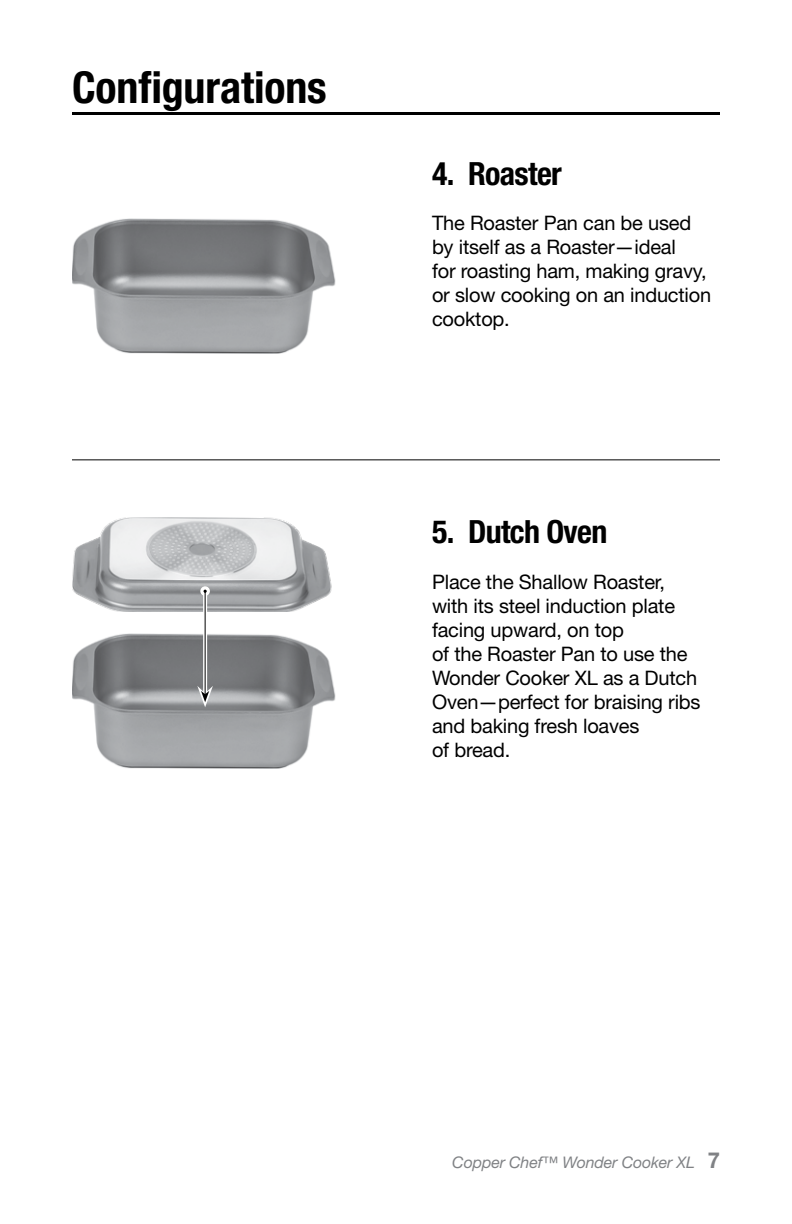
<style>
.page{position:relative;width:792px;height:1224px;background:#fff}
.page>*{position:absolute;margin:0;border:0;box-sizing:border-box;transform-origin:0 0}
.t1{font:700 condensed 44px "Helvetica Neue LT Std";letter-spacing:-.005em;color:#000}
.t2{font:700 condensed 32px "Helvetica Neue LT Std";letter-spacing:-.02em;color:#000}
.t3{font:20px/24px "Helvetica Neue LT Std";letter-spacing:-.01em;color:#000}
.t4{font:italic 16px "Helvetica Neue LT Std";letter-spacing:-.01em;color:#808285}
.s1{font-weight:700;font-style:normal;font-size:22px}
</style>
<div class="page">
<hr style="left:72px;top:112px;width:648px;height:3px;background:#000">
<img style="left:72px;top:219px;width:264px;height:135px">
<img style="left:72px;top:634px;width:264px;height:135px">
<hr style="left:72px;top:459px;width:648px;height:1px;background:#000">
<img style="left:72px;top:517px;width:260px;height:95px">
<svg style="left:203px;top:596px;width:4px;height:90px"></svg>
<svg style="left:200px;top:586px;width:10px;height:10px"></svg>
<hr style="left:205px;top:591px;width:1px;height:103px;background:#000">
<svg style="left:197px;top:686px;width:16px;height:21px"></svg>
<h1 class="t1" style="left:72px;top:61px;width:256px">Configurations</h1>
<h2 class="t2" style="left:432px;top:154px;width:131px">4. Roaster</h2>
<p class="t3" style="left:432px;top:211px;width:281px">The Roaster Pan can be used by itself as a Roaster—ideal<br>for roasting ham, making gravy, or slow cooking on an induction cooktop.</p>
<h2 class="t2" style="left:432px;top:513px;width:177px">5. Dutch Oven</h2>
<p class="t3" style="left:432px;top:569px;width:270px">Place the Shallow Roaster, with its steel induction plate facing upward, on top<br>of the Roaster Pan to use the<br>Wonder Cooker XL as a Dutch<br>Oven—perfect for braising ribs and baking fresh loaves<br>of bread.</p>
<p class="t4" style="left:452px;top:1152px;width:269px">Copper Chef™ Wonder Cooker XL <span class="s1">7</span></p>
</div>
